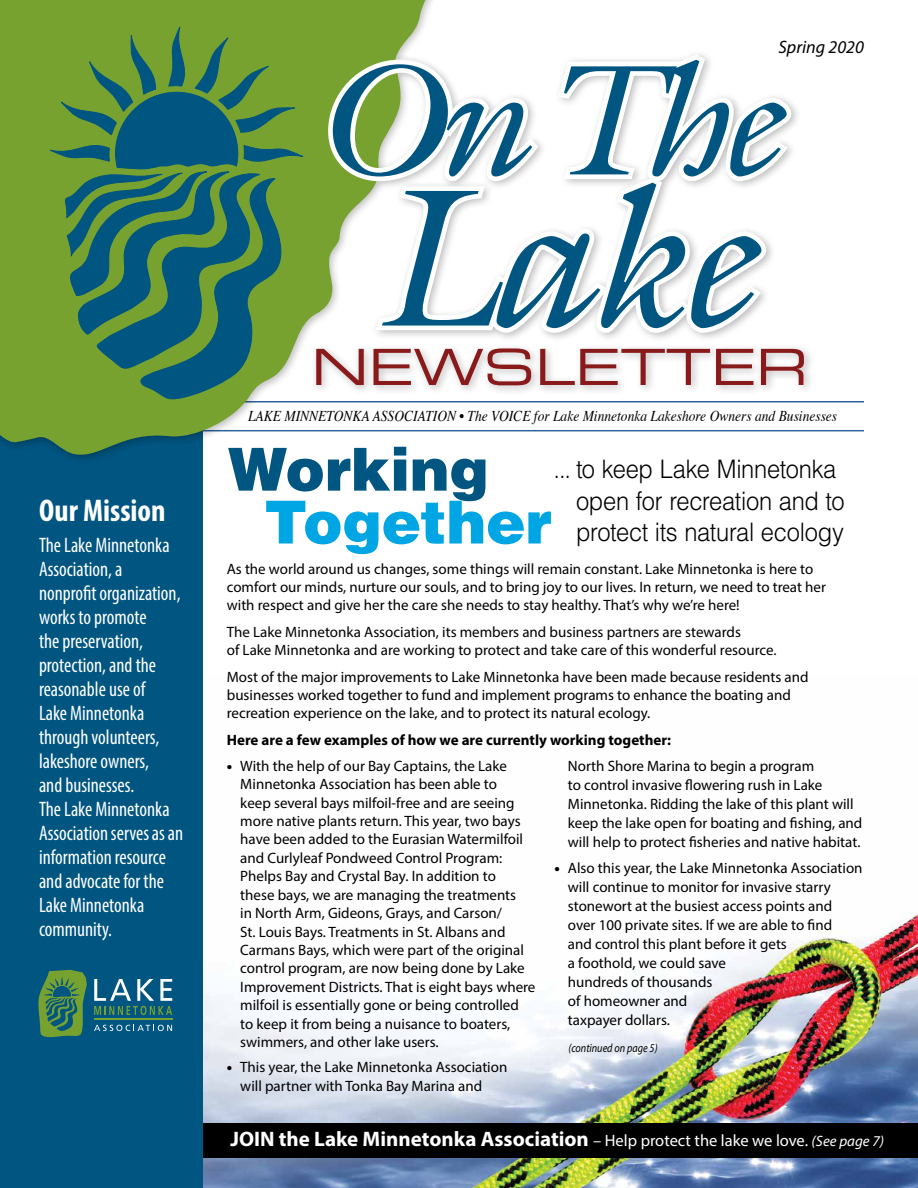
<style>
.page{position:relative;width:918px;height:1188px;background:#fff}
.page>*{position:absolute;margin:0;border:0;box-sizing:border-box;transform-origin:0 0}
.t1{font:900 59.4px "Helvetica";letter-spacing:-.005em;color:#00a5e4}
.t2{font:900 59.4px "Helvetica";letter-spacing:-.005em;color:#005581}
.t3{font:700 condensed 31.5px "Myriad Pro";color:#fff}
.t4{font:300 25.5px/31.5px "Helvetica";letter-spacing:-.015em;color:#000;scale:.93 1}
.t5{font:condensed 21px/24px "Myriad Pro";color:#fff;scale:.95 1}
.t6{font:700 21px "Myriad Pro";color:#fff}
.t7{font:italic 18px "Myriad Pro";color:#000}
.t8{font:15px/18.5px "Myriad Pro";color:#000}
.t9{font:italic 15px "Times";color:#000;scale:.9 1}
.t10{font:700 15px "Myriad Pro";color:#000}
.t11{font:italic 12px "Myriad Pro";color:#000;scale:.85 1}
.s1{font-weight:900}
.s2{font-weight:400;font-size:16.5px}
.s3{font-weight:400;font-style:italic;font-size:15px}
</style>
<div class="page">
<img style="left:202px;top:675px;width:716px;height:513px">
<div style="left:200px;top:1123px;width:718px;height:35px;background:#000"></div>
<hr style="left:54px;top:401px;width:810px;height:2px;background:#2d639e">
<hr style="left:54px;top:430px;width:810px;height:1px;background:#2d639e">
<div style="left:0;top:284px;width:202px;height:904px;background:#005581"></div>
<div style="left:0;top:0;width:814px;height:465px;background:#000;opacity:.27"></div>
<svg style="left:0;top:0;width:470px;height:458px;fill:#78a22f"></svg>
<svg style="left:38px;top:15px;width:766px;height:386px"></svg>
<svg style="left:94px;top:979px;width:78px;height:36px"></svg>
<svg style="left:94px;top:1025px;width:78px;height:6px"></svg>
<svg style="left:38px;top:970px;width:49px;height:68px"></svg>
<hr style="left:94px;top:1018px;width:78px;height:2px;background:#78a22f">
<p class="t7" style="left:779px;top:36px;width:87px">Spring 2020</p>
<h2 class="t3" style="left:39px;top:491px;width:128px">Our Mission</h2>
<p class="t5" style="left:39px;top:533px;width:153px">The Lake Minnetonka<br>Association, a nonprofit organization, works to promote<br>the preservation, protection, and the reasonable use of<br>Lake Minnetonka through volunteers, lakeshore owners,<br>and businesses.<br>The Lake Minnetonka<br>Association serves as an information resource and advocate for the<br>Lake Minnetonka community.</p>
<p class="t9" style="left:248px;top:403px;width:656px">LAKE MINNETONKA ASSOCIATION • The VOICE for Lake Minnetonka Lakeshore Owners and Businesses</p>
<h1 class="t2" style="left:228px;top:430px;width:262px">Working</h1>
<h1 class="t1" style="left:264px;top:483px;width:289px">Together</h1>
<h3 class="t4" style="left:576px;top:452px;width:291px;text-indent:-23px">... to keep Lake Minnetonka open for recreation and to protect its natural ecology</h3>
<p class="t8" style="left:227px;top:560px;width:601px;line-height:18px">As the world around us changes, some things will remain constant. Lake Minnetonka is here to comfort our minds, nurture our souls, and to bring joy to our lives. In return, we need to treat her with respect and give her the care she needs to stay healthy. That’s why we’re here!</p>
<p class="t8" style="left:227px;top:623px;width:551px;line-height:18px">The Lake Minnetonka Association, its members and business partners are stewards<br>of Lake Minnetonka and are working to protect and take care of this wonderful resource.</p>
<p class="t8" style="left:227px;top:668px;width:583px;line-height:18px">Most of the major improvements to Lake Minnetonka have been made because residents and businesses worked together to fund and implement programs to enhance the boating and recreation experience on the lake, and to protect its natural ecology.</p>
<p class="t10" style="left:227px;top:730px;width:446px">Here are a few examples of how we are currently working together:</p>
<p class="t8" style="left:240px;top:756px;width:297px;text-indent:-14px"><span class="s1">•</span> With the help of our Bay Captains, the Lake Minnetonka Association has been able to<br>keep several bays milfoil-free and are seeing more native plants return. This year, two bays have been added to the Eurasian Watermilfoil and Curlyleaf Pondweed Control Program:<br>Phelps Bay and Crystal Bay. In addition to<br>these bays, we are managing the treatments<br>in North Arm, Gideons, Grays, and Carson/<br>St. Louis Bays. Treatments in St. Albans and Carmans Bays, which were part of the original control program, are now being done by Lake Improvement Districts. That is eight bays where milfoil is essentially gone or being controlled to keep it from being a nuisance to boaters, swimmers, and other lake users.</p>
<p class="t8" style="left:240px;top:1058px;width:269px;text-indent:-14px"><span class="s1">•</span> This year, the Lake Minnetonka Association will partner with Tonka Bay Marina and</p>
<p class="t8" style="left:568px;top:756px;width:296px;line-height:19px">North Shore Marina to begin a program<br>to control invasive flowering rush in Lake Minnetonka. Ridding the lake of this plant will keep the lake open for boating and fishing, and will help to protect fisheries and native habitat.</p>
<p class="t8" style="left:568px;top:858px;width:296px;line-height:19px;text-indent:-14px"><span class="s1">•</span> Also this year, the Lake Minnetonka Association will continue to monitor for invasive starry stonewort at the busiest access points and over 100 private sites. If we are able to find<br>and control this plant before it gets<br>a foothold, we could save<br>hundreds of thousands<br>of homeowner and<br>taxpayer dollars.</p>
<p class="t11" style="left:569px;top:1041px;width:106px">(continued on page 5)</p>
<h3 class="t6" style="left:230px;top:1125px;width:655px">JOIN the Lake Minnetonka Association <span class="s2">– Help protect the lake we love.</span> <span class="s3">(See page 7)</span></h3>
</div>
